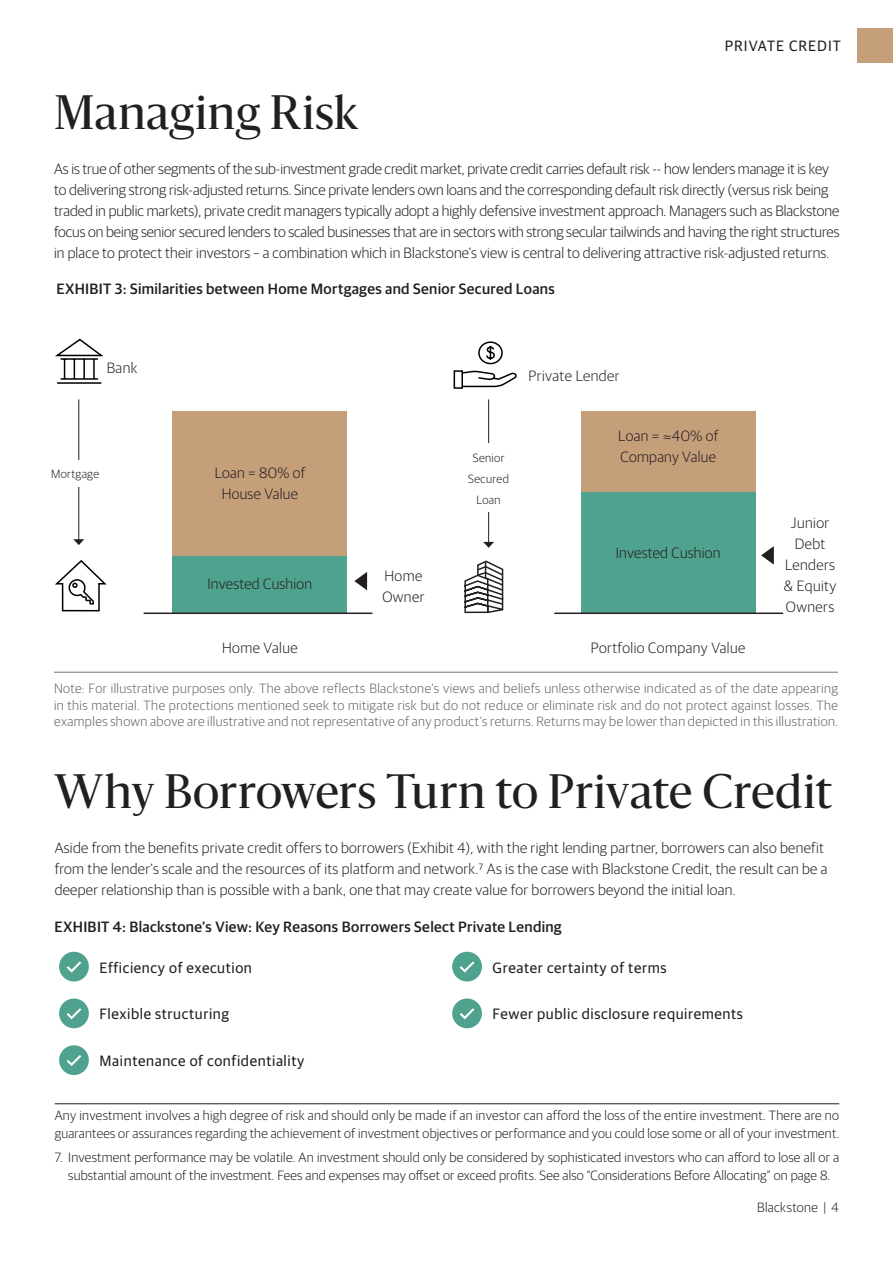
<style>
.page{position:relative;width:893px;height:1263px;background:#fff}
.page>*{position:absolute;margin:0;border:0;box-sizing:border-box;transform-origin:0 0}
.t1{font:45px "Sanomat";letter-spacing:.015em;color:#231f20}
.t2{font:300 15px/21px "Guardian Sans";letter-spacing:.01em;color:#231f20}
.t3{font:500 15px "Guardian Sans";letter-spacing:.02em;color:#231f20}
.t4{font:15px "Guardian Sans";letter-spacing:.04em;color:#231f20}
.t5{font:300 15px/21px "Guardian Sans";letter-spacing:.03em;color:#231f20}
.t6{font:15px "Guardian Sans";letter-spacing:.065em;color:#231f20}
.t7{font:300 13.5px/18px "Guardian Sans";letter-spacing:.015em;color:#231f20}
.t8{font:300 13.5px/16.5px "Guardian Sans";letter-spacing:.03em;color:#636366;text-align:justify}
.t9{font:300 12px/21px "Guardian Sans";letter-spacing:.03em;color:#231f20;text-align:center}
.s1{font-family:"Minion Pro";font-weight:400}
</style>
<div class="page">
<svg style="left:464px;top:560px;width:40px;height:54px"></svg>
<div style="left:858px;top:29px;width:35px;height:34px;background:#c59e7a"></div>
<svg style="left:59px;top:952px;width:30px;height:29px"></svg>
<svg style="left:59px;top:998px;width:30px;height:30px"></svg>
<svg style="left:59px;top:1045px;width:30px;height:30px"></svg>
<svg style="left:452px;top:951px;width:30px;height:78px"></svg>
<hr style="left:54px;top:671px;width:784px;height:2px;background:#9d9fa2">
<hr style="left:78px;top:399px;width:1px;height:141px;background:#231f20">
<svg style="left:73px;top:539px;width:11px;height:6px"></svg>
<svg style="left:55px;top:338px;width:49px;height:46px"></svg>
<svg style="left:55px;top:560px;width:52px;height:52px"></svg>
<div style="left:173px;top:555px;width:174px;height:58px;background:#4fa28e"></div>
<div style="left:173px;top:411px;width:174px;height:144px;background:#c59e7a"></div>
<div style="left:581px;top:492px;width:174px;height:121px;background:#4fa28e"></div>
<div style="left:581px;top:411px;width:174px;height:81px;background:#c59e7a"></div>
<hr style="left:488px;top:399px;width:1px;height:144px;background:#231f20">
<svg style="left:483px;top:542px;width:11px;height:6px"></svg>
<hr style="left:144px;top:612px;width:228px;height:2px;background:#231f20">
<hr style="left:554px;top:612px;width:229px;height:2px;background:#231f20">
<svg style="left:354px;top:572px;width:13px;height:18px"></svg>
<svg style="left:761px;top:546px;width:13px;height:19px"></svg>
<div style="left:43px;top:460px;width:76px;height:27px;background:#fff"></div>
<div style="left:454px;top:444px;width:70px;height:68px;background:#fff"></div>
<div style="left:454px;top:370px;width:9px;height:19px;border:2px solid #000"></div>
<svg style="left:461px;top:341px;width:56px;height:47px"></svg>
<hr style="left:55px;top:1103px;width:784px;height:1px;background:#231f20">
<h1 class="t1" style="left:54px;top:79px;width:306px">Managing Risk</h1>
<p class="t6" style="left:725px;top:35px;width:117px">PRIVATE CREDIT</p>
<p class="t2" style="left:54px;top:158px;width:787px">As is true of other segments of the sub-investment grade credit market, private credit carries default risk -- how lenders manage it is key to delivering strong risk-adjusted returns. Since private lenders own loans and the corresponding default risk directly (versus risk being traded in public markets), private credit managers typically adopt a highly defensive investment approach. Managers such as Blackstone focus on being senior secured lenders to scaled businesses that are in sectors with strong secular tailwinds and having the right structures in place to protect their investors – a combination which in Blackstone’s view is central to delivering attractive risk-adjusted returns.</p>
<p class="t3" style="left:56px;top:278px;width:500px">EXHIBIT 3: Similarities between Home Mortgages and Senior Secured Loans</p>
<p class="t2" style="left:107px;top:356px;width:32px">Bank</p>
<p class="t9" style="left:51px;top:463px;width:50px">Mortgage</p>
<p class="t2" style="left:215px;top:461px;width:92px;text-align:center">Loan = 80% of<br>House Value</p>
<p class="t2" style="left:208px;top:573px;width:106px">Invested Cushion</p>
<p class="t5" style="left:222px;top:637px;width:77px">Home Value</p>
<p class="t5" style="left:382px;top:564px;width:44px">Home<br>Owner</p>
<p class="t5" style="left:529px;top:364px;width:92px">Private Lender</p>
<p class="t2" style="left:618px;top:424px;width:101px">Loan = <span class="s1">≈</span>40% of</p>
<p class="t9" style="left:473px;top:446px;width:33px">Senior</p>
<p class="t2" style="left:620px;top:445px;width:97px">Company Value</p>
<p class="t9" style="left:468px;top:467px;width:42px">Secured<br>Loan</p>
<p class="t2" style="left:616px;top:542px;width:106px">Invested Cushion</p>
<p class="t5" style="left:591px;top:637px;width:156px">Portfolio Company Value</p>
<p class="t5" style="left:784px;top:511px;width:54px;text-align:center">Junior<br>Debt<br>Lenders &amp; Equity<br>Owners</p>
<p class="t8" style="left:54px;top:679px;width:785px">Note: For illustrative purposes only. The above reflects Blackstone’s views and beliefs unless otherwise indicated as of the date appearing in this material. The protections mentioned seek to mitigate risk but do not reduce or eliminate risk and do not protect against losses. The examples shown above are illustrative and not representative of any product’s returns. Returns may be lower than depicted in this illustration.</p>
<h1 class="t1" style="left:54px;top:759px;width:780px">Why Borrowers Turn to Private Credit</h1>
<p class="t2" style="left:55px;top:837px;width:774px">Aside from the benefits private credit offers to borrowers (Exhibit 4), with the right lending partner, borrowers can also benefit from the lender’s scale and the resources of its platform and network.7 As is the case with Blackstone Credit, the result can be a deeper relationship than is possible with a bank, one that may create value for borrowers beyond the initial loan.</p>
<p class="t3" style="left:54px;top:916px;width:509px">EXHIBIT 4: Blackstone’s View: Key Reasons Borrowers Select Private Lending</p>
<p class="t4" style="left:100px;top:956px;width:154px">Efficiency of execution</p>
<p class="t4" style="left:100px;top:1003px;width:131px">Flexible structuring</p>
<p class="t4" style="left:100px;top:1050px;width:206px">Maintenance of confidentiality</p>
<p class="t4" style="left:493px;top:956px;width:175px">Greater certainty of terms</p>
<p class="t4" style="left:493px;top:1003px;width:252px">Fewer public disclosure requirements</p>
<p class="t7" style="left:55px;top:1106px;width:786px">Any investment involves a high degree of risk and should only be made if an investor can afford the loss of the entire investment. There are no guarantees or assurances regarding the achievement of investment objectives or performance and you could lose some or all of your investment.</p>
<p class="t7" style="left:55px;top:1147px;width:786px;text-align:center">7. Investment performance may be volatile. An investment should only be considered by sophisticated investors who can afford to lose all or a substantial amount of the investment. Fees and expenses may offset or exceed profits. See also “Considerations Before Allocating” on page 8.</p>
<p class="t7" style="left:757px;top:1198px;width:83px">Blackstone | 4</p>
</div>
